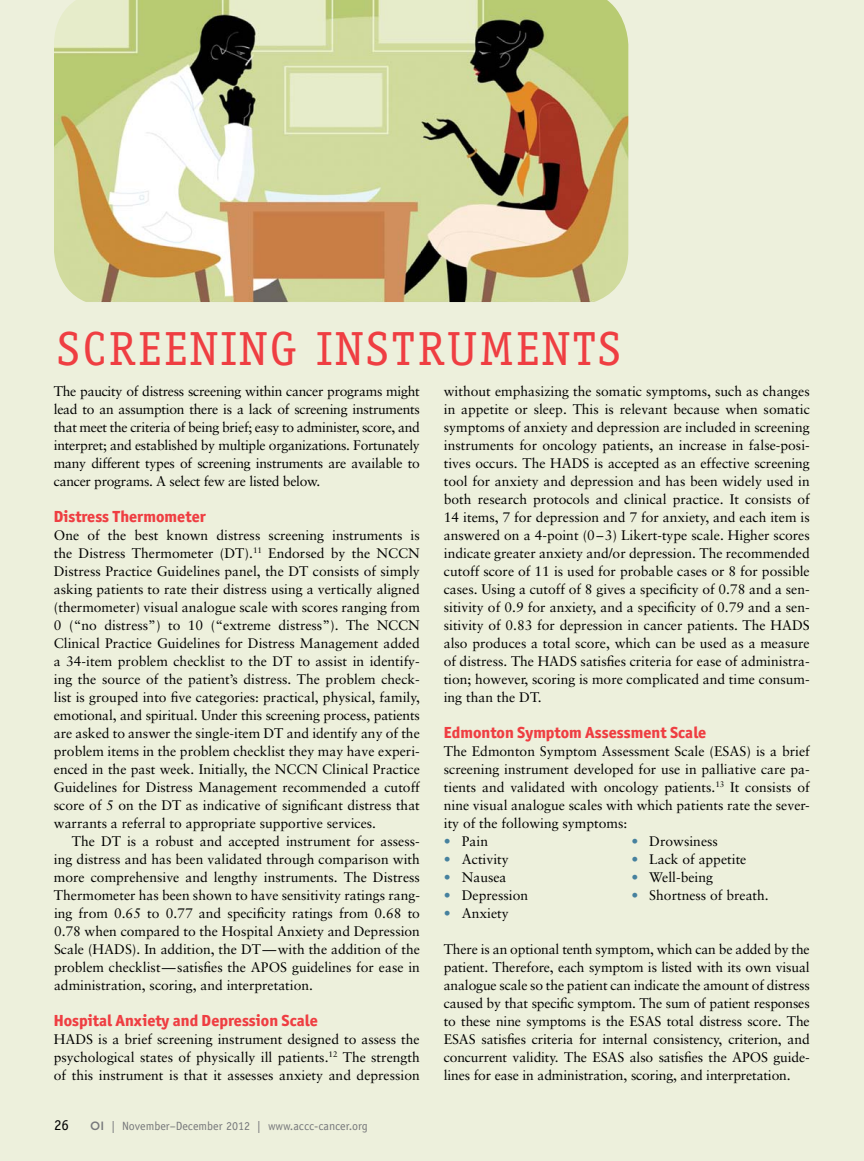
<style>
.page{position:relative;width:864px;height:1161px;background:#edf0dc}
.page>*{position:absolute;margin:0;border:0;box-sizing:border-box;transform-origin:0 0}
.t1{font:48px "Officina Serif Std";letter-spacing:.06em;color:#ef3e42}
.t2{font:800 16.2px "Officina Sans ITC Std";color:#ef3e42}
.t3{font:15px "Officina Sans Std";color:#000}
.t4{font:13.8px/18px "Sabon Intl";color:#000;text-align:justify}
.t5{font:12px "Officina Sans Std";color:#77787b}
.s1{font-family:"Gotham";font-weight:500}
.s2{color:#46819e}
</style>
<div class="page">
<img style="left:54px;top:0;width:574px;height:302px">
<h1 class="t1" style="left:57px;top:320px;width:561px">SCREENING INSTRUMENTS</h1>
<p class="t4" style="left:54px;top:382px;width:368px">The paucity of distress screening within cancer programs might lead to an assumption there is a lack of screening instruments that meet the criteria of being brief; easy to administer, score, and interpret; and established by multiple organizations. Fortunately many different types of screening instruments are available to cancer programs. A select few are listed below.</p>
<p class="t2" style="left:54px;top:506px;width:154px">Distress Thermometer</p>
<p class="t4" style="left:54px;top:526px;width:368px">One of the best known distress screening instruments is the Distress Thermometer (DT).<sup>11</sup> Endorsed by the NCCN Distress Practice Guidelines panel, the DT consists of simply asking patients to rate their distress using a vertically aligned (thermometer) visual analogue scale with scores ranging from 0 (“no distress”) to 10 (“extreme distress”). The NCCN Clinical Practice Guidelines for Distress Management added a 34-item problem checklist to the DT to assist in identify&shy;ing the source of the patient’s distress. The problem check&shy;list is grouped into five categories: practical, physical, family, emotional, and spiritual. Under this screening process, patients are asked to answer the single-item DT and identify any of the problem items in the problem checklist they may have experi&shy;enced in the past week. Initially, the NCCN Clinical Practice Guidelines for Distress Management recommended a cutoff score of 5 on the DT as indicative of significant distress that warrants a referral to appropriate supportive services.</p>
<p class="t4" style="left:54px;top:832px;width:368px;text-indent:18px">The DT is a robust and accepted instrument for assess&shy;ing distress and has been validated through comparison with more comprehensive and lengthy instruments. The Distress Thermometer has been shown to have sensitivity ratings rang&shy;ing from 0.65 to 0.77 and specificity ratings from 0.68 to 0.78 when compared to the Hospital Anxiety and Depression Scale (HADS). In addition, the DT—with the addition of the problem checklist—satisfies the APOS guidelines for ease in administration, scoring, and interpretation.</p>
<p class="t2" style="left:54px;top:1010px;width:266px">Hospital Anxiety and Depression Scale</p>
<p class="t4" style="left:54px;top:1030px;width:368px">HADS is a brief screening instrument designed to assess the psychological states of physically ill patients.<sup>12</sup> The strength of this instrument is that it assesses anxiety and depression</p>
<p class="t3" style="left:54px;top:1116px;width:16px">26</p>
<p class="t5" style="left:90px;top:1118px;width:279px"><span class="s1">OI</span> | November–December 2012 | www.accc-cancer.org</p>
<p class="t4" style="left:444px;top:382px;width:368px">without emphasizing the somatic symptoms, such as changes in appetite or sleep. This is relevant because when somatic symptoms of anxiety and depression are included in screening instruments for oncology patients, an increase in false-posi&shy;tives occurs. The HADS is accepted as an effective screening tool for anxiety and depression and has been widely used in both research protocols and clinical practice. It consists of 14 items, 7 for depression and 7 for anxiety, and each item is answered on a 4-point (0–3) Likert-type scale. Higher scores indicate greater anxiety and/or depression. The recommended cutoff score of 11 is used for probable cases or 8 for possible cases. Using a cutoff of 8 gives a specificity of 0.78 and a sen&shy;sitivity of 0.9 for anxiety, and a specificity of 0.79 and a sen&shy;sitivity of 0.83 for depression in cancer patients. The HADS also produces a total score, which can be used as a measure of distress. The HADS satisfies criteria for ease of administra&shy;tion; however, scoring is more complicated and time consum&shy;ing than the DT.</p>
<p class="t2" style="left:444px;top:722px;width:264px">Edmonton Symptom Assessment Scale</p>
<p class="t4" style="left:444px;top:742px;width:368px">The Edmonton Symptom Assessment Scale (ESAS) is a brief screening instrument developed for use in palliative care pa&shy;tients and validated with oncology patients.<sup>13</sup> It consists of nine visual analogue scales with which patients rate the sever&shy;ity of the following symptoms:</p>
<p class="t4" style="left:444px;top:832px;width:46px"><span class="s2">•</span> Pain</p>
<p class="t4" style="left:444px;top:850px;width:66px"><span class="s2">•</span> Activity</p>
<p class="t4" style="left:444px;top:868px;width:64px"><span class="s2">•</span> Nausea</p>
<p class="t4" style="left:444px;top:886px;width:86px"><span class="s2">•</span> Depression</p>
<p class="t4" style="left:444px;top:904px;width:67px"><span class="s2">•</span> Anxiety</p>
<p class="t4" style="left:631px;top:832px;width:88px"><span class="s2">•</span> Drowsiness</p>
<p class="t4" style="left:631px;top:850px;width:117px"><span class="s2">•</span> Lack of appetite</p>
<p class="t4" style="left:631px;top:868px;width:83px"><span class="s2">•</span> Well-being</p>
<p class="t4" style="left:631px;top:886px;width:139px"><span class="s2">•</span> Shortness of breath.</p>
<p class="t4" style="left:444px;top:940px;width:368px">There is an optional tenth symptom, which can be added by the patient. Therefore, each symptom is listed with its own visual analogue scale so the patient can indicate the amount of distress caused by that specific symptom. The sum of patient responses to these nine symptoms is the ESAS total distress score. The ESAS satisfies criteria for internal consistency, criterion, and concurrent validity. The ESAS also satisfies the APOS guide&shy;lines for ease in administration, scoring, and interpretation.</p>
</div>
